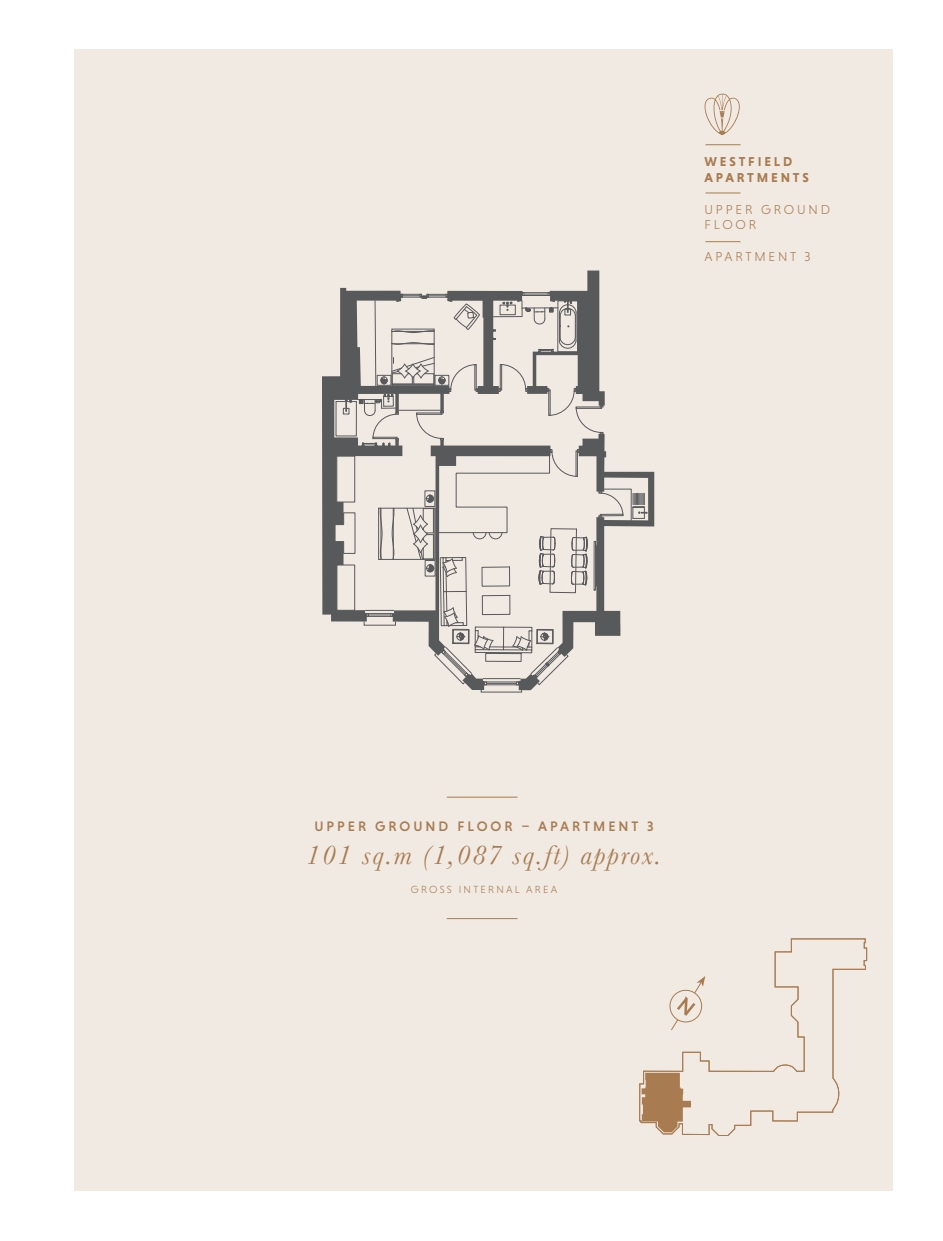
<style>
.page{position:relative;width:943px;height:1241px;background:#fff}
.page>*{position:absolute;margin:0;border:0;box-sizing:border-box;transform-origin:0 0}
.t1{font:italic 28px "Baskerville";letter-spacing:.06em;color:#a97b50}
.t2{font:500 14px "Niveau Grotesk";letter-spacing:.215em;color:#a97b50}
.t3{font:300 13.12px/15.8px "Niveau Grotesk";letter-spacing:.215em;color:#a97b50}
.t4{font:700 13.12px/15.8px "Niveau Grotesk";letter-spacing:.215em;color:#a97b50}
.t5{font:300 10.5px "Niveau Grotesk";letter-spacing:.215em;color:#a97b50}
</style>
<div class="page">
<div style="left:74px;top:49px;width:819px;height:1142px;background:#f1eae3"></div>
<hr style="left:447px;top:796px;width:70px;height:1px;background:#a97b50">
<hr style="left:447px;top:918px;width:70px;height:1px;background:#a97b50">
<hr style="left:705px;top:144px;width:35px;height:1px;background:#a97b50">
<hr style="left:705px;top:192px;width:35px;height:1px;background:#a97b50">
<hr style="left:705px;top:241px;width:35px;height:1px;background:#a97b50">
<svg style="left:704px;top:94px;width:35px;height:41px"></svg>
<svg style="left:639px;top:938px;width:228px;height:197px"></svg>
<svg style="left:322px;top:270px;width:332px;height:420px"></svg>
<p class="t4" style="left:704px;top:154px;width:106px">WESTFIELD<br>APARTMENTS</p>
<p class="t3" style="left:704px;top:201px;width:127px">UPPER GROUND<br>FLOOR</p>
<p class="t3" style="left:704px;top:248px;width:108px">APARTMENT 3</p>
<p class="t2" style="left:314px;top:817px;width:341px">UPPER GROUND FLOOR – APARTMENT 3</p>
<h1 class="t1" style="left:306px;top:836px;width:357px">101 sq.m (1,087 sq.ft) approx.</h1>
<p class="t5" style="left:411px;top:883px;width:148px">GROSS INTERNAL AREA</p>
</div>
